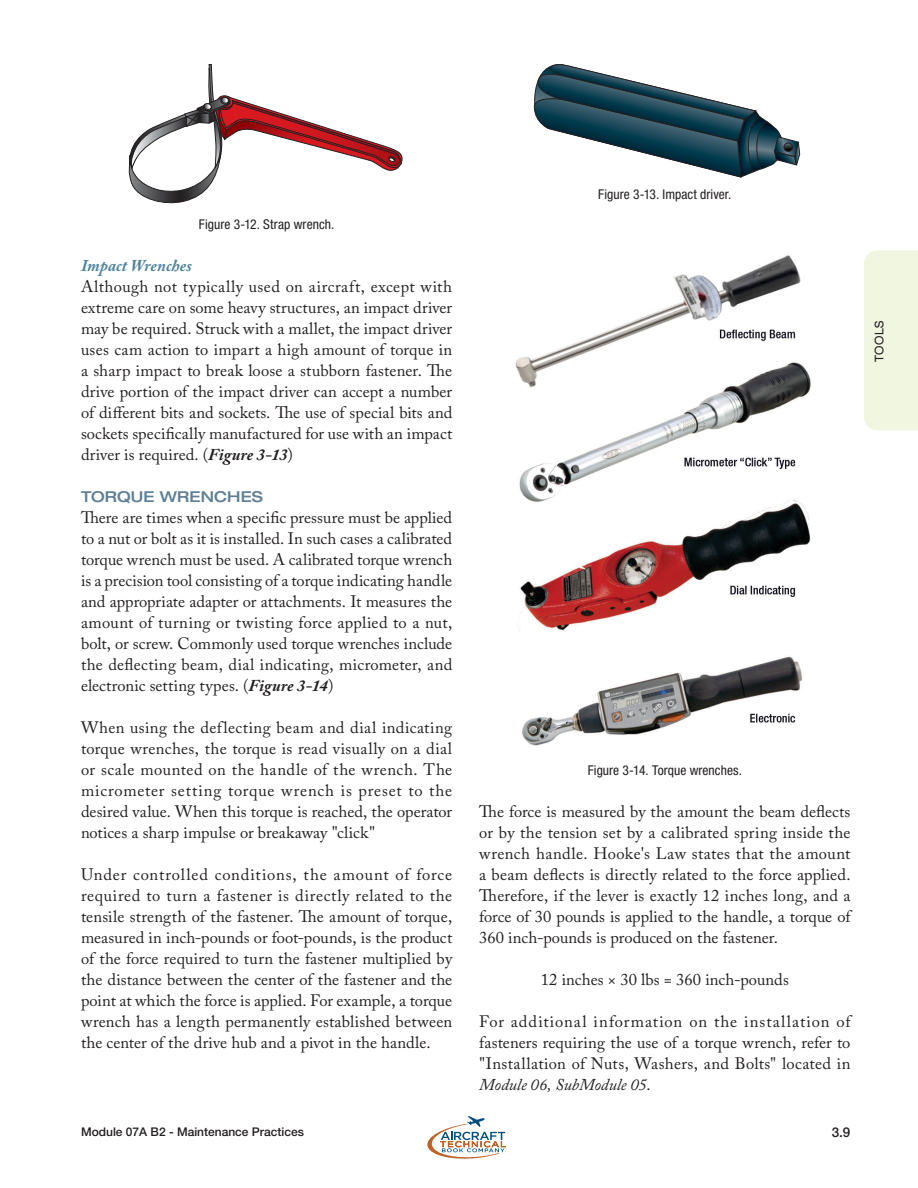
<style>
.page{position:relative;width:918px;height:1188px;background:#fff}
.page>*{position:absolute;margin:0;border:0;box-sizing:border-box;transform-origin:0 0}
.t1{font:16.5px/21px "Adobe Caslon Pro";letter-spacing:.005em;color:#231f20;text-align:justify}
.t2{font:italic 700 16.5px "Adobe Caslon Pro";color:#4e829b}
.t3{font:500 expanded 15px "Helvetica Neue LT Std";letter-spacing:.01em;color:#5e7f96}
.image_caption{font:condensed 13.5px "Helvetica Neue LT Std";color:#231f20}
.t4{font:500 13.5px "Helvetica Neue LT Std";color:#231f20}
.t5{font:500 12px "Helvetica Neue LT Std";color:#231f20}
.Tab_Text-V{font:expanded 12px "Helvetica Neue LT Std";letter-spacing:.035em;color:#231f20;scale:.9 1}
.s1{font-weight:700;font-style:italic}
.s2{font-style:italic}
</style>
<div class="page">
<svg style="left:128px;top:64px;width:275px;height:140px"></svg>
<svg style="left:533px;top:64px;width:267px;height:113px"></svg>
<img style="left:515px;top:255px;width:296px;height:491px">
<div style="left:864px;top:250px;width:54px;height:180px;background:#f1f6e1"></div>
<svg style="left:427px;top:1116px;width:79px;height:43px"></svg>
<p class="image_caption" style="left:199px;top:216px;width:137px">Figure 3‑12. Strap wrench.</p>
<p class="t2" style="left:81px;top:255px;width:112px">Impact Wrenches</p>
<p class="t1" style="left:81px;top:276px;width:373px">Although not typically used on aircraft, except with extreme care on some heavy structures, an impact driver may be required. Struck with a mallet, the impact driver uses cam action to impart a high amount of torque in a sharp impact to break loose a stubborn fastener. The drive portion of the impact driver can accept a number of different bits and sockets. The use of special bits and sockets specifically manufactured for use with an impact driver is required. (<span class="s1">Figure 3‑13</span>)</p>
<p class="t3" style="left:81px;top:487px;width:184px">TORQUE WRENCHES</p>
<p class="t1" style="left:81px;top:507px;width:373px">There are times when a specific pressure must be applied to a nut or bolt as it is installed. In such cases a calibrated torque wrench must be used. A calibrated torque wrench is a precision tool consisting of a torque indicating handle and appropriate adapter or attachments. It measures the amount of turning or twisting force applied to a nut, bolt, or screw. Commonly used torque wrenches include the deflecting beam, dial indicating, micrometer, and electronic setting types. (<span class="s1">Figure 3‑14</span>)</p>
<p class="t1" style="left:81px;top:717px;width:373px">When using the deflecting beam and dial indicating torque wrenches, the torque is read visually on a dial or scale mounted on the handle of the wrench. The micrometer setting torque wrench is preset to the desired value. When this torque is reached, the operator notices a sharp impulse or breakaway "click"</p>
<p class="t1" style="left:81px;top:864px;width:373px">Under controlled conditions, the amount of force required to turn a fastener is directly related to the tensile strength of the fastener. The amount of torque, measured in inch‑pounds or foot‑pounds, is the product of the force required to turn the fastener multiplied by the distance between the center of the fastener and the point at which the force is applied. For example, a torque wrench has a length permanently established between the center of the drive hub and a pivot in the handle.</p>
<p class="image_caption" style="left:598px;top:187px;width:135px">Figure 3‑13. Impact driver.</p>
<p class="image_caption" style="left:588px;top:763px;width:156px">Figure 3‑14. Torque wrenches.</p>
<p class="t1" style="left:479px;top:801px;width:373px">The force is measured by the amount the beam deflects or by the tension set by a calibrated spring inside the wrench handle. Hooke's Law states that the amount a beam deflects is directly related to the force applied.<br>Therefore, if the lever is exactly 12 inches long, and a force of 30 pounds is applied to the handle, a torque of 360 inch‑pounds is produced on the fastener.</p>
<p class="t1" style="left:541px;top:969px;width:250px">12 inches × 30 lbs = 360 inch‑pounds</p>
<p class="t1" style="left:479px;top:1011px;width:373px">For additional information on the installation of fasteners requiring the use of a torque wrench, refer to "Installation of Nuts, Washers, and Bolts" located in <span class="s2">Module 06, SubModule 05</span>.</p>
<p class="t5" style="left:81px;top:1124px;width:224px">Module 07A B2 - Maintenance Practices</p>
<p class="t4" style="left:832px;top:1124px;width:20px">3.9</p>
<p class="Tab_Text-V" style="left:872px;top:362px;width:47px;rotate:-90deg">TOOLS</p>
</div>
